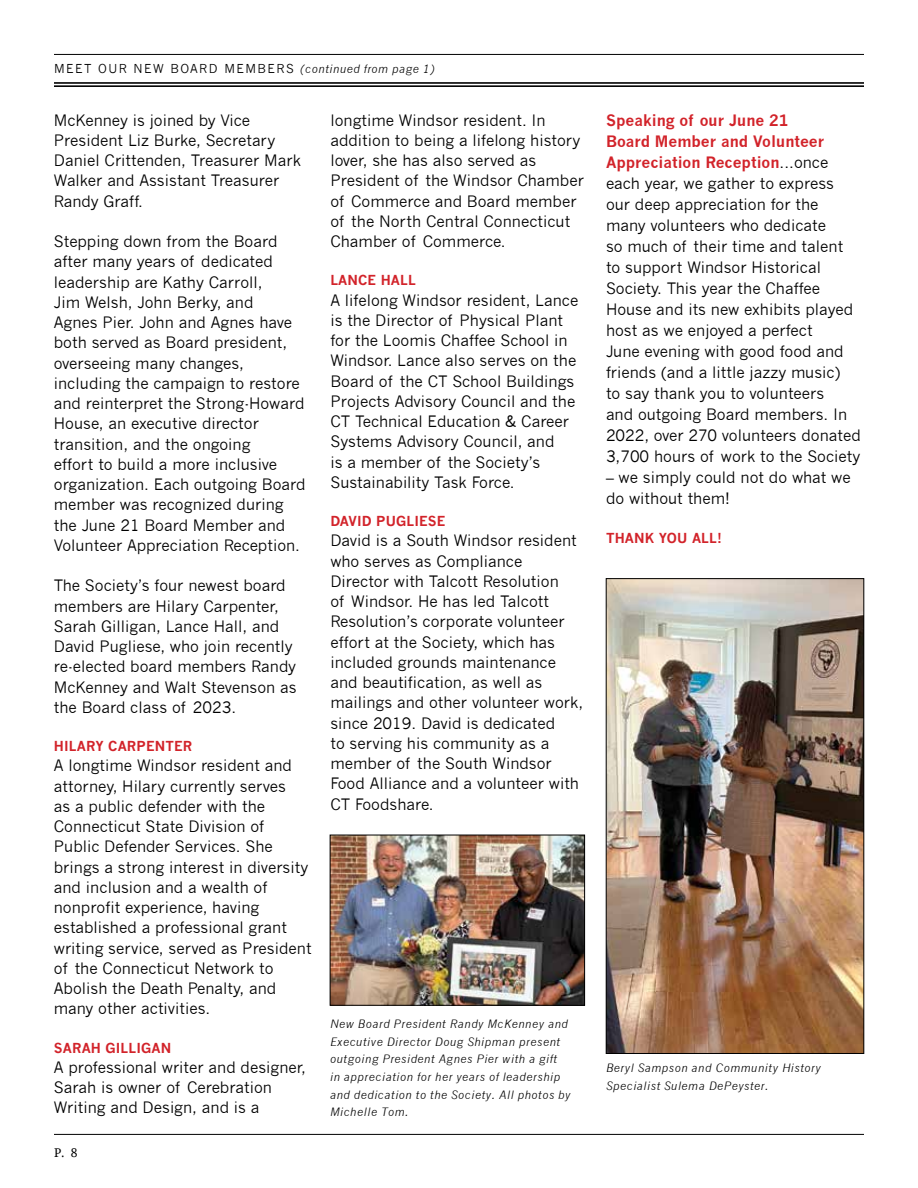
<style>
.page{position:relative;width:918px;height:1188px;background:#fff}
.page>*{position:absolute;margin:0;border:0;box-sizing:border-box;transform-origin:0 0}
.t1{font:15.3px/20.2px "News Gothic";color:#000}
.t2{font:700 13.5px "News Gothic";letter-spacing:.01em;color:#d2232a}
.t3{font:12px "News Gothic";letter-spacing:.12em;color:#000}
.t4{font:12px "Droid Serif";color:#000}
.t5{font:italic 11.25px/17.7px "News Gothic";letter-spacing:.05em;color:#000}
.s1{font-style:italic;font-size:11.25px}
.s2{font-weight:700;color:#d2232a}
</style>
<div class="page">
<hr style="left:54px;top:85px;width:810px;height:2px;background:#000">
<hr style="left:54px;top:82px;width:810px;height:2px;background:#000">
<hr style="left:54px;top:54px;width:810px;height:1px;background:#000">
<hr style="left:54px;top:1134px;width:810px;height:1px;background:#000">
<img style="left:332px;top:837px;width:251px;height:166px">
<div style="left:330px;top:835px;width:255px;height:170px;border:1px solid #000"></div>
<img style="left:608px;top:580px;width:254px;height:472px">
<div style="left:606px;top:578px;width:258px;height:476px;border:1px solid #000"></div>
<p class="t3" style="left:54px;top:62px;width:382px">MEET OUR NEW BOARD MEMBERS <span class="s1">(continued from page 1)</span></p>
<p class="t1" style="left:54px;top:110px;width:249px">McKenney is joined by Vice<br>President Liz Burke, Secretary<br>Daniel Crittenden, Treasurer Mark<br>Walker and Assistant Treasurer<br>Randy Graff.</p>
<p class="t1" style="left:54px;top:232px;width:253px">Stepping down from the Board after many years of dedicated leadership are Kathy Carroll,<br>Jim Welsh, John Berky, and<br>Agnes Pier. John and Agnes have both served as Board president, overseeing many changes, including the campaign to restore and reinterpret the Strong-Howard<br>House, an executive director transition, and the ongoing<br>effort to build a more inclusive organization. Each outgoing Board member was recognized during the June 21 Board Member and<br>Volunteer Appreciation Reception.</p>
<p class="t1" style="left:54px;top:576px;width:244px">The Society’s four newest board members are Hilary Carpenter,<br>Sarah Gilligan, Lance Hall, and<br>David Pugliese, who join recently re-elected board members Randy<br>McKenney and Walt Stevenson as the Board class of 2023.</p>
<p class="t2" style="left:54px;top:738px;width:140px">HILARY CARPENTER</p>
<p class="t1" style="left:54px;top:756px;width:259px">A longtime Windsor resident and attorney, Hilary currently serves<br>as a public defender with the<br>Connecticut State Division of<br>Public Defender Services. She brings a strong interest in diversity and inclusion and a wealth of nonprofit experience, having established a professional grant writing service, served as President of the Connecticut Network to<br>Abolish the Death Penalty, and many other activities.</p>
<p class="t2" style="left:54px;top:1039px;width:119px">SARAH GILLIGAN</p>
<p class="t1" style="left:54px;top:1057px;width:254px">A professional writer and designer,<br>Sarah is owner of Cerebration<br>Writing and Design, and is a</p>
<p class="t1" style="left:330px;top:110px;width:255px">longtime Windsor resident. In addition to being a lifelong history lover, she has also served as<br>President of the Windsor Chamber of Commerce and Board member of the North Central Connecticut<br>Chamber of Commerce.</p>
<p class="t2" style="left:330px;top:272px;width:87px">LANCE HALL</p>
<p class="t1" style="left:330px;top:290px;width:249px">A lifelong Windsor resident, Lance is the Director of Physical Plant for the Loomis Chaffee School in<br>Windsor. Lance also serves on the<br>Board of the CT School Buildings<br>Projects Advisory Council and the<br>CT Technical Education &amp; Career<br>Systems Advisory Council, and<br>is a member of the Society’s<br>Sustainability Task Force.</p>
<p class="t2" style="left:330px;top:513px;width:116px">DAVID PUGLIESE</p>
<p class="t1" style="left:330px;top:531px;width:254px">David is a South Windsor resident who serves as Compliance<br>Director with Talcott Resolution<br>of Windsor. He has led Talcott<br>Resolution’s corporate volunteer effort at the Society, which has included grounds maintenance and beautification, as well as mailings and other volunteer work, since 2019. David is dedicated<br>to serving his community as a member of the South Windsor<br>Food Alliance and a volunteer with<br>CT Foodshare.</p>
<p class="t5" style="left:330px;top:1015px;width:242px">New Board President Randy McKenney and Executive Director Doug Shipman present outgoing President Agnes Pier with a gift<br>in appreciation for her years of leadership and dedication to the Society. All photos by Michelle Tom.</p>
<p class="t4" style="left:54px;top:1146px;width:25px">P. 8</p>
<p class="t1" style="left:606px;top:110px;width:256px;line-height:21px"><span class="s2">Speaking of our June 21<br>Board Member and Volunteer<br>Appreciation Reception</span>...once each year, we gather to express our deep appreciation for the many volunteers who dedicate<br>so much of their time and talent to support Windsor Historical<br>Society. This year the Chaffee<br>House and its new exhibits played host as we enjoyed a perfect<br>June evening with good food and friends (and a little jazzy music)<br>to say thank you to volunteers<br>and outgoing Board members. In<br>2022, over 270 volunteers donated<br>3,700 hours of work to the Society</p>
<p class="t1" style="left:606px;top:467px;width:246px;line-height:21px">– we simply could not do what we do without them!</p>
<p class="t2" style="left:606px;top:530px;width:117px">THANK YOU ALL!</p>
<p class="t5" style="left:606px;top:1059px;width:216px">Beryl Sampson and Community History<br>Specialist Sulema DePeyster.</p>
</div>
